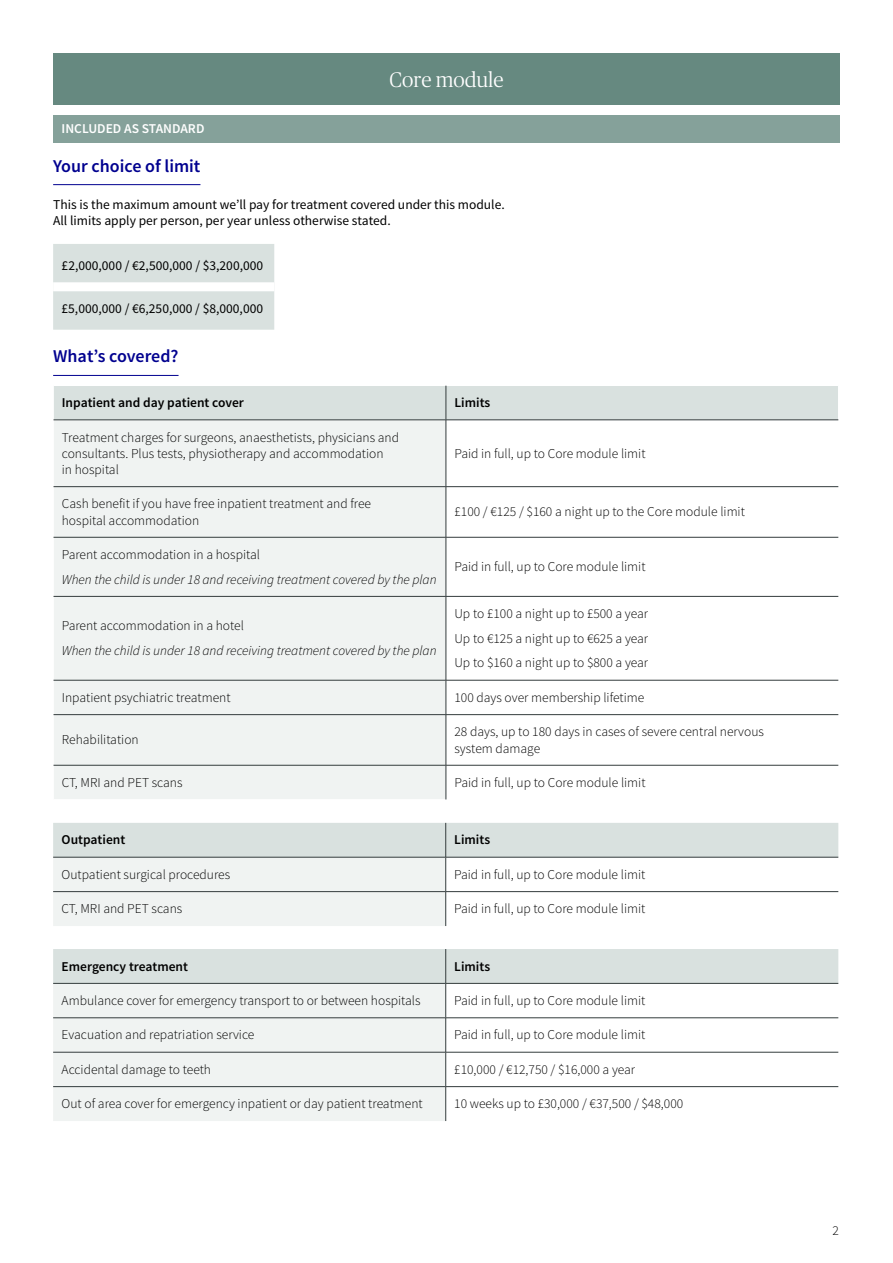
<style>
.page{position:relative;width:893px;height:1263px;background:#fff}
.page>*{position:absolute;margin:0;border:0;box-sizing:border-box;transform-origin:0 0}
.t1{font:300 21px "Publico Headline";color:#fff}
.t2{font:600 18px "Source Sans Pro";color:#00008f}
.t3{font:300 13.5px/16.2px "Source Sans Pro";color:#000}
.t4{font:13.5px/16.2px "Source Sans Pro";color:#000}
.t5{font:italic 300 13.5px "Source Sans Pro";color:#000}
.t6{font:600 13.5px "Source Sans Pro";color:#000}
.t7{font:600 13.5px "Source Sans Pro";color:#fff}
</style>
<div class="page">
<div style="left:53px;top:53px;width:787px;height:51px;background:#668980"></div>
<div style="left:53px;top:115px;width:787px;height:28px;background:#85a19a"></div>
<hr style="left:53px;top:184px;width:147px;height:1px;background:#00008f">
<hr style="left:53px;top:375px;width:126px;height:1px;background:#00008f">
<div style="left:53px;top:244px;width:221px;height:86px;background:#d9e1df"></div>
<div style="left:53px;top:282px;width:221px;height:9px;background:#fff"></div>
<div style="left:54px;top:386px;width:784px;height:34px;background:#d9e1df"></div>
<div style="left:54px;top:421px;width:392px;height:378px;background:#f0f3f2"></div>
<hr style="left:446px;top:386px;width:1px;height:34px;background:#343c3d">
<hr style="left:54px;top:420px;width:392px;height:1px;background:#343c3d">
<hr style="left:446px;top:420px;width:392px;height:1px;background:#343c3d">
<hr style="left:446px;top:420px;width:1px;height:66px;background:#343c3d">
<hr style="left:54px;top:486px;width:392px;height:1px;background:#343c3d">
<hr style="left:446px;top:486px;width:392px;height:1px;background:#343c3d">
<hr style="left:446px;top:487px;width:1px;height:50px;background:#343c3d">
<hr style="left:54px;top:537px;width:392px;height:1px;background:#343c3d">
<hr style="left:446px;top:537px;width:392px;height:1px;background:#343c3d">
<hr style="left:446px;top:537px;width:1px;height:59px;background:#343c3d">
<hr style="left:54px;top:596px;width:392px;height:1px;background:#343c3d">
<hr style="left:446px;top:596px;width:392px;height:1px;background:#343c3d">
<hr style="left:446px;top:597px;width:1px;height:83px;background:#343c3d">
<hr style="left:54px;top:680px;width:392px;height:1px;background:#343c3d">
<hr style="left:446px;top:680px;width:392px;height:1px;background:#343c3d">
<hr style="left:446px;top:680px;width:1px;height:34px;background:#343c3d">
<hr style="left:54px;top:714px;width:392px;height:1px;background:#343c3d">
<hr style="left:446px;top:714px;width:392px;height:1px;background:#343c3d">
<hr style="left:446px;top:715px;width:1px;height:50px;background:#343c3d">
<hr style="left:54px;top:765px;width:392px;height:1px;background:#343c3d">
<hr style="left:446px;top:765px;width:392px;height:1px;background:#343c3d">
<hr style="left:446px;top:765px;width:1px;height:34px;background:#343c3d">
<svg style="left:53px;top:823px;width:785px;height:103px"></svg>
<hr style="left:445px;top:823px;width:1px;height:34px;background:#343c3d">
<hr style="left:53px;top:857px;width:393px;height:1px;background:#343c3d">
<hr style="left:446px;top:857px;width:392px;height:1px;background:#343c3d">
<hr style="left:445px;top:857px;width:1px;height:34px;background:#343c3d">
<hr style="left:53px;top:891px;width:393px;height:1px;background:#343c3d">
<hr style="left:446px;top:891px;width:392px;height:1px;background:#343c3d">
<hr style="left:445px;top:892px;width:1px;height:34px;background:#343c3d">
<div style="left:53px;top:949px;width:785px;height:34px;background:#d9e1df"></div>
<div style="left:53px;top:984px;width:392px;height:137px;background:#f0f3f2"></div>
<hr style="left:445px;top:949px;width:1px;height:34px;background:#343c3d">
<hr style="left:53px;top:983px;width:393px;height:1px;background:#343c3d">
<hr style="left:446px;top:983px;width:392px;height:1px;background:#343c3d">
<hr style="left:445px;top:983px;width:1px;height:34px;background:#343c3d">
<hr style="left:53px;top:1017px;width:393px;height:1px;background:#343c3d">
<hr style="left:446px;top:1017px;width:392px;height:1px;background:#343c3d">
<hr style="left:445px;top:1018px;width:1px;height:34px;background:#343c3d">
<hr style="left:53px;top:1052px;width:393px;height:1px;background:#343c3d">
<hr style="left:446px;top:1052px;width:392px;height:1px;background:#343c3d">
<hr style="left:445px;top:1052px;width:1px;height:34px;background:#343c3d">
<hr style="left:53px;top:1086px;width:393px;height:1px;background:#343c3d">
<hr style="left:446px;top:1086px;width:392px;height:1px;background:#343c3d">
<hr style="left:445px;top:1087px;width:1px;height:34px;background:#343c3d">
<h1 class="t1" style="left:389px;top:66px;width:116px">Core module</h1>
<p class="t7" style="left:62px;top:120px;width:144px">INCLUDED AS STANDARD</p>
<h2 class="t2" style="left:53px;top:154px;width:149px">Your choice of limit</h2>
<p class="t4" style="left:53px;top:197px;width:453px">This is the maximum amount we’ll pay for treatment covered under this module.<br>All limits apply per person, per year unless otherwise stated.</p>
<p class="t4" style="left:62px;top:257px;width:203px">£2,000,000 / €2,500,000 / $3,200,000</p>
<p class="t4" style="left:62px;top:300px;width:203px">£5,000,000 / €6,250,000 / $8,000,000</p>
<h2 class="t2" style="left:53px;top:345px;width:127px">What’s covered?</h2>
<p class="t6" style="left:62px;top:394px;width:184px">Inpatient and day patient cover</p>
<p class="t6" style="left:454px;top:394px;width:37px">Limits</p>
<p class="t3" style="left:62px;top:429px;width:339px">Treatment charges for surgeons, anaesthetists, physicians and consultants. Plus tests, physiotherapy and accommodation<br>in hospital</p>
<p class="t3" style="left:454px;top:445px;width:193px">Paid in full, up to Core module limit</p>
<p class="t3" style="left:62px;top:496px;width:311px">Cash benefit if you have free inpatient treatment and free hospital accommodation</p>
<p class="t3" style="left:454px;top:504px;width:292px">£100 / €125 / $160 a night up to the Core module limit</p>
<p class="t3" style="left:62px;top:546px;width:200px">Parent accommodation in a hospital</p>
<p class="t5" style="left:62px;top:571px;width:376px">When the child is under 18 and receiving treatment covered by the plan</p>
<p class="t3" style="left:454px;top:559px;width:193px">Paid in full, up to Core module limit</p>
<p class="t3" style="left:62px;top:618px;width:184px">Parent accommodation in a hotel</p>
<p class="t5" style="left:62px;top:642px;width:376px">When the child is under 18 and receiving treatment covered by the plan</p>
<p class="t3" style="left:454px;top:601px;width:195px;line-height:24.8px;text-align:justify">Up to £100 a night up to £500 a year Up to €125 a night up to €625 a year Up to $160 a night up to $800 a year</p>
<p class="t3" style="left:62px;top:689px;width:170px">Inpatient psychiatric treatment</p>
<p class="t3" style="left:454px;top:689px;width:191px">100 days over membership lifetime</p>
<p class="t3" style="left:62px;top:732px;width:78px">Rehabilitation</p>
<p class="t3" style="left:454px;top:724px;width:311px">28 days, up to 180 days in cases of severe central nervous system damage</p>
<p class="t3" style="left:62px;top:774px;width:122px">CT, MRI and PET scans</p>
<p class="t3" style="left:454px;top:774px;width:193px">Paid in full, up to Core module limit</p>
<p class="t6" style="left:62px;top:831px;width:65px">Outpatient</p>
<p class="t6" style="left:454px;top:831px;width:37px">Limits</p>
<p class="t3" style="left:62px;top:866px;width:170px">Outpatient surgical procedures</p>
<p class="t3" style="left:454px;top:866px;width:193px">Paid in full, up to Core module limit</p>
<p class="t3" style="left:62px;top:901px;width:122px">CT, MRI and PET scans</p>
<p class="t3" style="left:454px;top:901px;width:193px">Paid in full, up to Core module limit</p>
<p class="t6" style="left:62px;top:958px;width:128px">Emergency treatment</p>
<p class="t6" style="left:454px;top:958px;width:37px">Limits</p>
<p class="t3" style="left:62px;top:992px;width:360px">Ambulance cover for emergency transport to or between hospitals</p>
<p class="t3" style="left:454px;top:992px;width:193px">Paid in full, up to Core module limit</p>
<p class="t3" style="left:62px;top:1027px;width:194px">Evacuation and repatriation service</p>
<p class="t3" style="left:454px;top:1027px;width:193px">Paid in full, up to Core module limit</p>
<p class="t3" style="left:62px;top:1061px;width:151px">Accidental damage to teeth</p>
<p class="t3" style="left:454px;top:1061px;width:182px">£10,000 / €12,750 / $16,000 a year</p>
<p class="t3" style="left:62px;top:1096px;width:363px">Out of area cover for emergency inpatient or day patient treatment</p>
<p class="t3" style="left:454px;top:1096px;width:231px">10 weeks up to £30,000 / €37,500 / $48,000</p>
<p class="t3" style="left:833px;top:1222px;width:8px">2</p>
</div>
